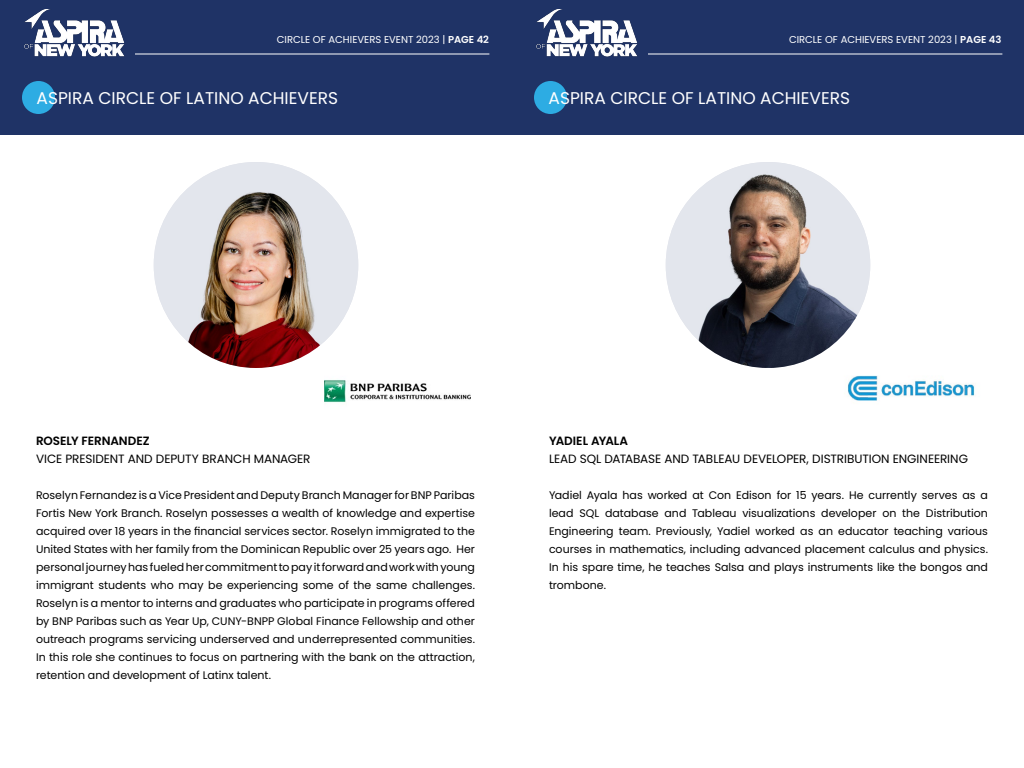
<style>
.page{position:relative;width:1024px;height:768px;background:#fff}
.page>*{position:absolute;margin:0;border:0;box-sizing:border-box;transform-origin:0 0}
.t1{font:17px "Poppins";color:#fff}
.t2{font:12px "Poppins";letter-spacing:-.01em;color:#000}
.t3{font:600 12px "Poppins";letter-spacing:-.005em;color:#000}
.t4{font:11px/18px "Poppins";color:#000;text-align:justify}
.t5{font:10px "Poppins";color:#fff}
.s1{font-weight:600}
</style>
<div class="page">
<div style="left:513px;top:0;width:511px;height:135px;background:#1f3366"></div>
<div style="left:534px;top:81px;width:33px;height:33px;background:#2dace3;border-radius:50%"></div>
<div style="left:0;top:0;width:513px;height:135px;background:#1f3366"></div>
<img style="left:24px;top:10px;width:101px;height:47px">
<img style="left:536px;top:10px;width:102px;height:47px">
<div style="left:22px;top:81px;width:33px;height:33px;background:#2dace3;border-radius:50%"></div>
<hr style="left:135px;top:54px;width:354px;height:1px;background:#fff">
<hr style="left:648px;top:54px;width:354px;height:1px;background:#fff">
<img style="left:666px;top:162px;width:204px;height:206px">
<div style="left:837px;top:345px;width:148px;height:87px;background:#fff"></div>
<img style="left:847px;top:375px;width:128px;height:26px">
<img style="left:154px;top:162px;width:204px;height:206px">
<div style="left:324px;top:349px;width:147px;height:83px;background:#fff"></div>
<img style="left:324px;top:380px;width:147px;height:23px">
<p class="t5" style="left:277px;top:33px;width:214px">CIRCLE OF ACHIEVERS EVENT 2023 | <span class="s1">PAGE 42</span></p>
<p class="t5" style="left:789px;top:33px;width:214px">CIRCLE OF ACHIEVERS EVENT 2023 | <span class="s1">PAGE 43</span></p>
<h1 class="t1" style="left:37px;top:88px;width:303px">ASPIRA CIRCLE OF LATINO ACHIEVERS</h1>
<h1 class="t1" style="left:549px;top:88px;width:303px">ASPIRA CIRCLE OF LATINO ACHIEVERS</h1>
<p class="t3" style="left:36px;top:433px;width:115px">ROSELY FERNANDEZ</p>
<p class="t2" style="left:36px;top:451px;width:276px">VICE PRESIDENT AND DEPUTY BRANCH MANAGER</p>
<p class="t4" style="left:36px;top:486px;width:441px">Roselyn Fernandez is a Vice President and Deputy Branch Manager for BNP Paribas Fortis New York Branch. Roselyn possesses a wealth of knowledge and expertise acquired over 18 years in the financial services sector. Roselyn immigrated to the United States with her family from the Dominican Republic over 25 years ago. Her personal journey has fueled her commitment to pay it forward and work with young immigrant students who may be experiencing some of the same challenges.<br>Roselyn is a mentor to interns and graduates who participate in programs offered by BNP Paribas such as Year Up, CUNY-BNPP Global Finance Fellowship and other outreach programs servicing underserved and underrepresented communities.<br>In this role she continues to focus on partnering with the bank on the attraction, retention and development of Latinx talent.</p>
<p class="t3" style="left:549px;top:433px;width:81px">YADIEL AYALA</p>
<p class="t2" style="left:549px;top:451px;width:421px">LEAD SQL DATABASE AND TABLEAU DEVELOPER, DISTRIBUTION ENGINEERING</p>
<p class="t4" style="left:549px;top:486px;width:441px">Yadiel Ayala has worked at Con Edison for 15 years. He currently serves as a lead SQL database and Tableau visualizations developer on the Distribution Engineering team. Previously, Yadiel worked as an educator teaching various courses in mathematics, including advanced placement calculus and physics.<br>In his spare time, he teaches Salsa and plays instruments like the bongos and trombone.</p>
</div>
